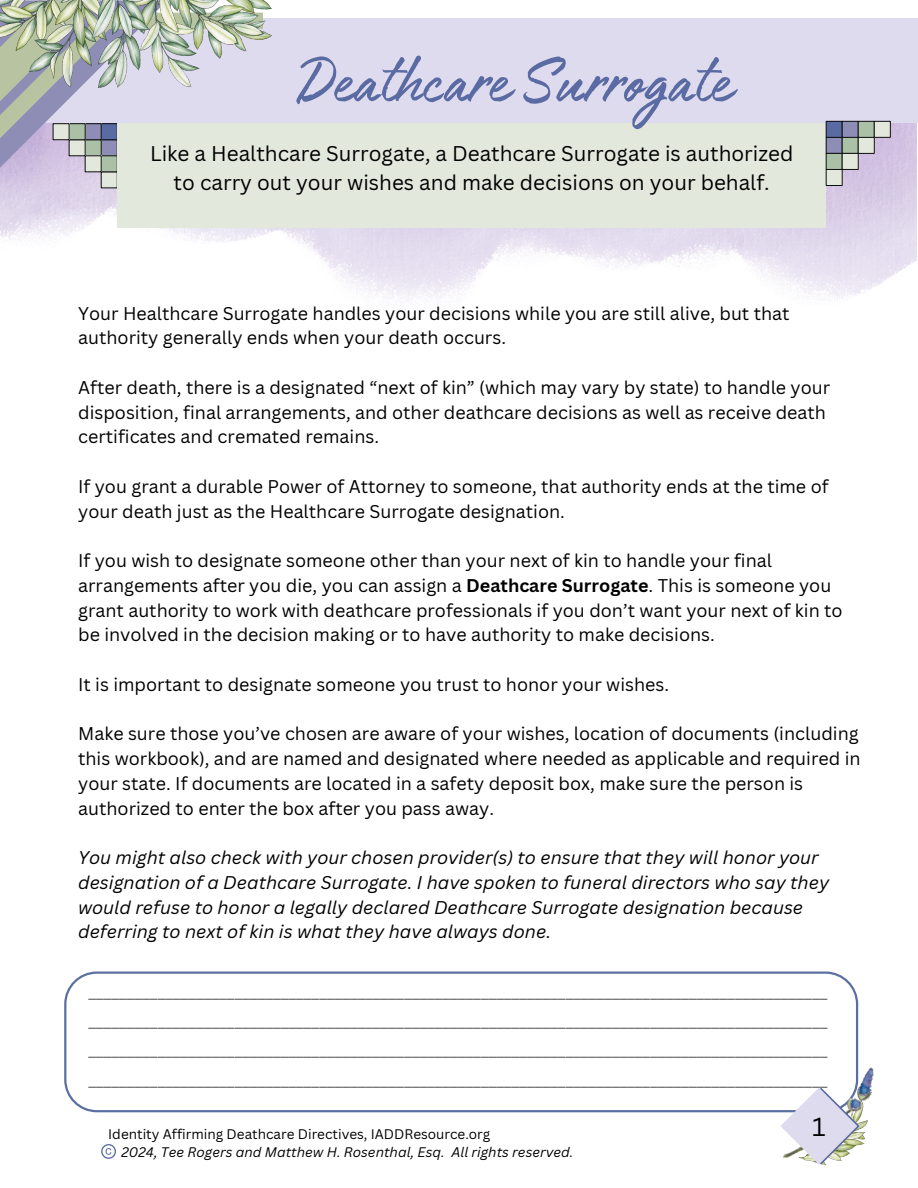
<style>
.page{position:relative;width:918px;height:1188px;background:#fff}
.page>*{position:absolute;margin:0;border:0;box-sizing:border-box;transform-origin:0 0}
.t1{font:72px "Authenia Solid";color:#5a6aa2}
.t2{font:25.5px "Canva Sans";color:#000}
.t3{font:20.7px/28.2px "Canva Sans";color:#000;text-align:center}
.t4{font:18px/24.8px "Canva Sans";color:#000}
.t5{font:italic 18px/24.8px "Canva Sans";color:#000}
.t6{font:17.85px/29.2px "Canva Sans";color:#737373;text-align:justify}
.t7{font:italic 13.5px "Canva Sans";color:#000}
.t8{font:13.5px "Canva Sans";color:#000}
.s1{font-weight:700}
</style>
<div class="page">
<img style="left:0;top:123px;width:917px;height:180px">
<div style="left:101px;top:172px;width:16px;height:16px;background:#e3e8dd"></div>
<div style="left:101px;top:156px;width:16px;height:16px;background:#aac1a8"></div>
<div style="left:101px;top:155px;width:17px;height:17px;border:1px solid #0d0d0d"></div>
<div style="left:85px;top:156px;width:16px;height:16px;background:#e3e8dd"></div>
<div style="left:118px;top:113px;width:708px;height:115px;background:#e3e8dd"></div>
<div style="left:38px;top:18px;width:880px;height:105px;background:#dfdbef"></div>
<svg style="left:0;top:88px;width:118px;height:80px"></svg>
<img style="left:0;top:0;width:271px;height:88px">
<svg style="left:101px;top:1144px;width:15px;height:15px"></svg>
<svg style="left:64px;top:971px;width:794px;height:141px"></svg>
<img style="left:755px;top:1050px;width:119px;height:95px">
<svg style="left:780px;top:1088px;width:80px;height:77px"></svg>
<div style="left:826px;top:169px;width:16px;height:17px;background:#e3e8dd"></div>
<div style="left:826px;top:169px;width:17px;height:17px;border:1px solid #0d0d0d"></div>
<div style="left:826px;top:137px;width:16px;height:16px;background:#8d8db5"></div>
<div style="left:826px;top:137px;width:17px;height:17px;border:1px solid #0d0d0d"></div>
<div style="left:826px;top:153px;width:16px;height:16px;background:#aac1a8"></div>
<div style="left:826px;top:153px;width:17px;height:17px;border:1px solid #0d0d0d"></div>
<div style="left:826px;top:121px;width:16px;height:16px;background:#5a6aa2"></div>
<div style="left:826px;top:121px;width:17px;height:17px;border:1px solid #0d0d0d"></div>
<div style="left:842px;top:137px;width:16px;height:16px;background:#aac1a8"></div>
<div style="left:842px;top:137px;width:17px;height:17px;border:1px solid #0d0d0d"></div>
<div style="left:842px;top:153px;width:16px;height:16px;background:#e3e8dd"></div>
<div style="left:842px;top:153px;width:17px;height:17px;border:1px solid #0d0d0d"></div>
<div style="left:842px;top:121px;width:16px;height:16px;background:#8d8db5"></div>
<div style="left:842px;top:121px;width:17px;height:17px;border:1px solid #0d0d0d"></div>
<div style="left:858px;top:137px;width:16px;height:16px;background:#e3e8dd"></div>
<div style="left:858px;top:137px;width:17px;height:17px;border:1px solid #0d0d0d"></div>
<div style="left:858px;top:121px;width:16px;height:16px;background:#aac1a8"></div>
<div style="left:858px;top:121px;width:17px;height:17px;border:1px solid #0d0d0d"></div>
<div style="left:874px;top:121px;width:16px;height:16px;background:#e3e8dd"></div>
<div style="left:874px;top:121px;width:17px;height:17px;border:1px solid #0d0d0d"></div>
<p class="t1" style="left:296px;top:44px;width:436px">Deathcare Surrogate</p>
<p class="t3" style="left:150px;top:139px;width:645px">Like a Healthcare Surrogate, a Deathcare Surrogate is authorized to carry out your wishes and make decisions on your behalf.</p>
<h2 class="t4" style="left:78px;top:300px;width:713px">Your Healthcare Surrogate handles your decisions while you are still alive, but that authority generally ends when your death occurs.</h2>
<p class="t4" style="left:78px;top:375px;width:754px">After death, there is a designated “next of kin” (which may vary by state) to handle your disposition, final arrangements, and other deathcare decisions as well as receive death certificates and cremated remains.</p>
<h3 class="t4" style="left:78px;top:474px;width:752px">If you grant a durable Power of Attorney to someone, that authority ends at the time of your death just as the Healthcare Surrogate designation.</h3>
<h3 class="t4" style="left:78px;top:548px;width:766px">If you wish to designate someone other than your next of kin to handle your final arrangements after you die, you can assign a <span class="s1">Deathcare Surrogate</span>. This is someone you grant authority to work with deathcare professionals if you don’t want your next of kin to be involved in the decision making or to have authority to make decisions.</h3>
<h3 class="t4" style="left:78px;top:672px;width:592px">It is important to designate someone you trust to honor your wishes.</h3>
<h3 class="t4" style="left:78px;top:721px;width:784px">Make sure those you’ve chosen are aware of your wishes, location of documents (including this workbook), and are named and designated where needed as applicable and required in your state. If documents are located in a safety deposit box, make sure the person is authorized to enter the box after you pass away.</h3>
<h3 class="t5" style="left:78px;top:845px;width:753px">You might also check with your chosen provider(s) to ensure that they will honor your designation of a Deathcare Surrogate. I have spoken to funeral directors who say they would refuse to honor a legally declared Deathcare Surrogate designation because deferring to next of kin is what they have always done.</h3>
<p class="t6" style="left:88px;top:976px;width:740px">________________________________________________________________________________________________ ________________________________________________________________________________________________ ________________________________________________________________________________________________ ________________________________________________________________________________________________</p>
<h1 class="t8" style="left:108px;top:1125px;width:384px">Identity Affirming Deathcare Directives, IADDResource.org</h1>
<p class="t7" style="left:122px;top:1143px;width:453px">2024, Tee Rogers and Matthew H. Rosenthal, Esq. All rights reserved.</p>
<p class="t2" style="left:812px;top:1109px;width:15px">1</p>
</div>
